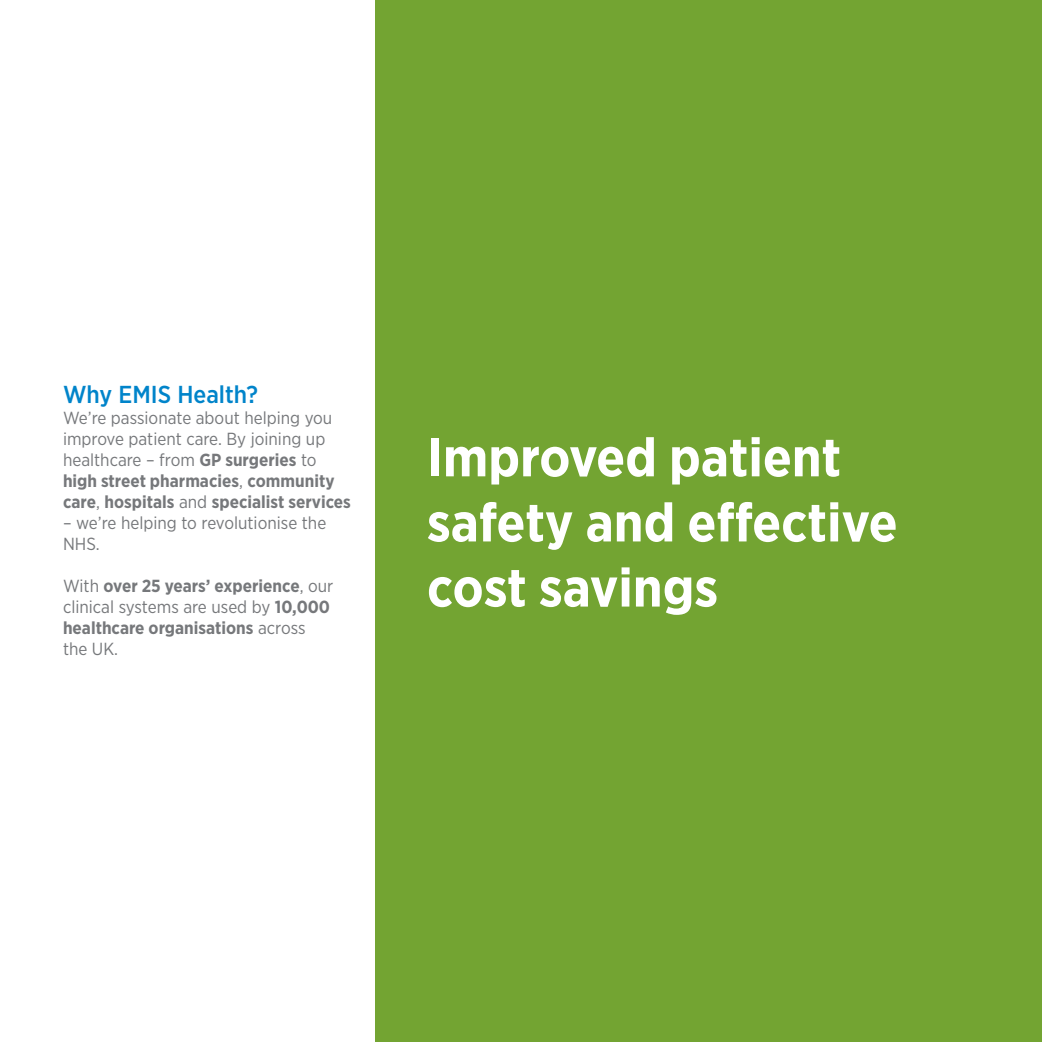
<style>
.page{position:relative;width:1042px;height:1042px;background:#fff}
.page>*{position:absolute;margin:0;border:0;box-sizing:border-box;transform-origin:0 0}
.t1{font:700 54.25px/65.1px "Gotham Narrow";color:#fff}
.t2{font:500 24.5px "Gotham Narrow";color:#0084ca}
.t3{font:17.5px/21px "Gotham Narrow";color:#76787b}
.t4{font:700 17.5px/21px "Gotham Narrow";color:#76787b}
.s1{font-weight:700}
.s2{font-weight:400}
</style>
<div class="page">
<div style="left:375px;top:0;width:667px;height:1042px;background:#73a432"></div>
<p class="t2" style="left:63px;top:379px;width:197px">Why EMIS Health?</p>
<p class="t3" style="left:63px;top:407px;width:289px">We’re passionate about helping you improve patient care. By joining up healthcare – from <span class="s1">GP surgeries</span> to <span class="s1">high street pharmacies</span>, <span class="s1">community care</span>, <span class="s1">hospitals</span> and <span class="s1">specialist services</span></p>
<p class="t3" style="left:63px;top:512px;width:265px">– we’re helping to revolutionise the<br>NHS.</p>
<p class="t4" style="left:63px;top:575px;width:272px"><span class="s2">With</span> over 25 years’ experience<span class="s2">, our clinical systems are used by</span> 10,000 healthcare organisations <span class="s2">across</span></p>
<p class="t3" style="left:63px;top:638px;width:57px">the UK.</p>
<p class="t1" style="left:427px;top:424px;width:472px">Improved patient safety and effective cost savings</p>
</div>
